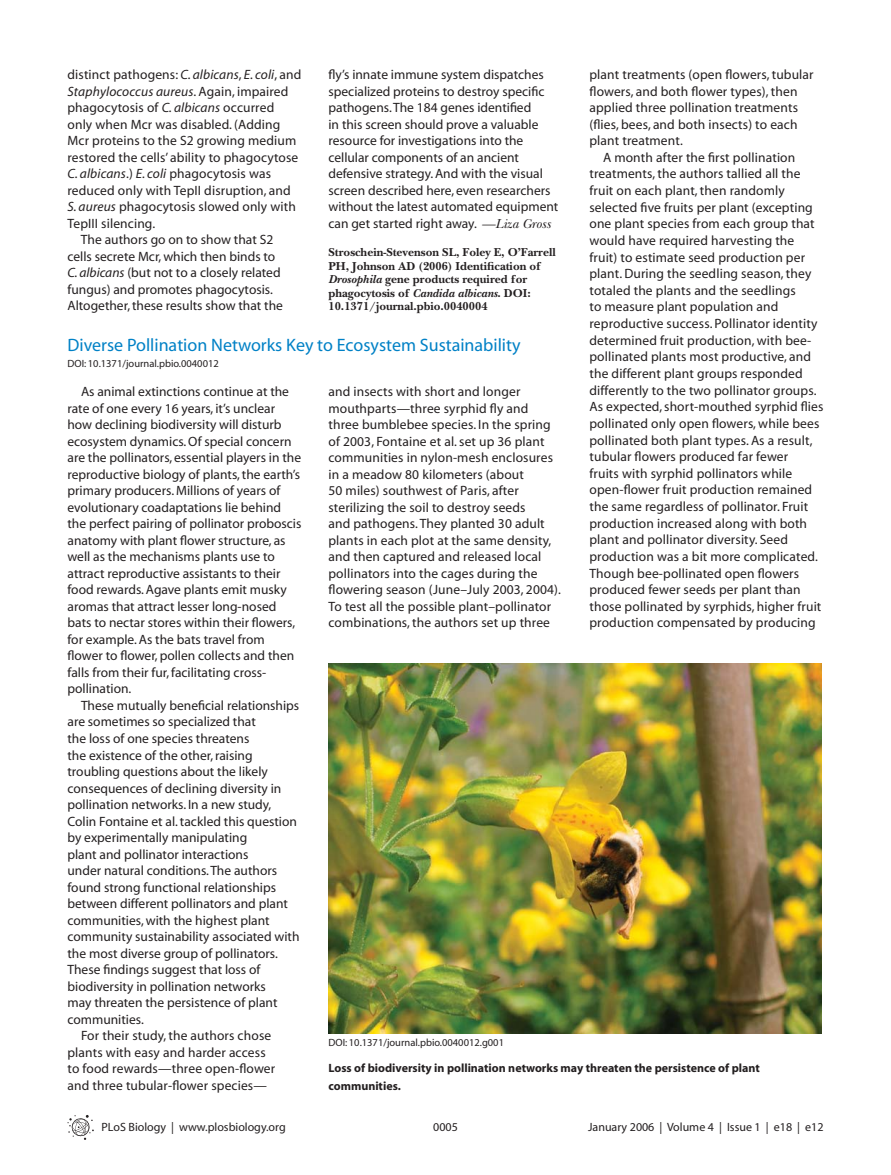
<style>
.page{position:relative;width:891px;height:1175px;background:#fff}
.page>*{position:absolute;margin:0;border:0;box-sizing:border-box;transform-origin:0 0}
.t1{font:18px "Myriad";color:#0081c6}
.t2{font:13.5px/16.5px "Myriad";letter-spacing:.005em;color:#231f20}
.t3{font:italic 13.5px "Myriad";letter-spacing:.01em;color:#231f20}
.t4{font:700 12px/13.6px "PLB Iserif";color:#231f20}
.t5{font:700 12px/18px "Myriad";color:#231f20}
.t6{font:12px "Myriad";color:#231f20}
.t7{font:10.5px "Myriad";color:#231f20}
.s1{font-family:"PLB Iserif";font-weight:500;font-style:italic}
.s2{font-style:italic}
.s3{font-style:normal}
</style>
<div class="page">
<svg style="left:68px;top:1115px;width:26px;height:24px"></svg>
<img style="left:328px;top:664px;width:494px;height:369px">
<p class="t2" style="left:328px;top:67px;width:231px">fly’s innate immune system dispatches specialized proteins to destroy specific pathogens. The 184 genes identified<br>in this screen should prove a valuable resource for investigations into the cellular components of an ancient defensive strategy. And with the visual screen described here, even researchers without the latest automated equipment can get started right away. <span class="s1">—Liza Gross</span></p>
<p class="t4" style="left:328px;top:247px;width:229px">Stroschein-Stevenson SL, Foley E, O’Farrell PH, Johnson AD (2006) Identification of <span class="s2">Drosophila</span> gene products required for phagocytosis of <span class="s2">Candida albicans</span>. DOI:<br>10.1371/journal.pbio.0040004</p>
<p class="t2" style="left:590px;top:67px;width:226px">plant treatments (open flowers, tubular flowers, and both flower types), then applied three pollination treatments (flies, bees, and both insects) to each plant treatment.</p>
<p class="t2" style="left:590px;top:150px;width:236px;text-indent:14px">A month after the first pollination treatments, the authors tallied all the fruit on each plant, then randomly selected five fruits per plant (excepting one plant species from each group that would have required harvesting the fruit) to estimate seed production per plant. During the seedling season, they totaled the plants and the seedlings<br>to measure plant population and reproductive success. Pollinator identity determined fruit production, with bee&shy;pollinated plants most productive, and the different plant groups responded differently to the two pollinator groups.<br>As expected, short-mouthed syrphid flies pollinated only open flowers, while bees pollinated both plant types. As a result, tubular flowers produced far fewer<br>fruits with syrphid pollinators while open-flower fruit production remained the same regardless of pollinator. Fruit production increased along with both plant and pollinator diversity. Seed production was a bit more complicated.<br>Though bee-pollinated open flowers produced fewer seeds per plant than those pollinated by syrphids, higher fruit production compensated by producing</p>
<p class="t2" style="left:67px;top:67px;width:235px">distinct pathogens: <span class="s2">C. albicans</span>, <span class="s2">E. coli</span>, and</p>
<p class="t3" style="left:67px;top:86px;width:222px">Staphylococcus aureus<span class="s3">. Again, impaired</span></p>
<p class="t2" style="left:67px;top:100px;width:208px">phagocytosis of <span class="s2">C. albicans</span> occurred</p>
<p class="t2" style="left:67px;top:117px;width:214px">only when Mcr was disabled. (Adding</p>
<p class="t2" style="left:67px;top:133px;width:230px">Mcr proteins to the S2 growing medium</p>
<p class="t2" style="left:67px;top:150px;width:232px">restored the cells’ ability to phagocytose</p>
<p class="t2" style="left:67px;top:166px;width:205px"><span class="s2">C. albicans</span>.) <span class="s2">E. coli</span> phagocytosis was</p>
<p class="t2" style="left:67px;top:183px;width:225px">reduced only with TepII disruption, and</p>
<p class="t2" style="left:67px;top:199px;width:230px"><span class="s2">S. aureus</span> phagocytosis slowed only with</p>
<p class="t2" style="left:67px;top:216px;width:89px">TepIII silencing.</p>
<p class="t2" style="left:81px;top:232px;width:194px">The authors go on to show that S2</p>
<p class="t2" style="left:67px;top:249px;width:209px">cells secrete Mcr, which then binds to</p>
<p class="t2" style="left:67px;top:265px;width:215px"><span class="s2">C. albicans</span> (but not to a closely related</p>
<p class="t2" style="left:67px;top:282px;width:207px">fungus) and promotes phagocytosis.</p>
<p class="t2" style="left:67px;top:298px;width:217px">Altogether, these results show that the</p>
<h1 class="t1" style="left:68px;top:338px;width:455px">Diverse Pollination Networks Key to Ecosystem Sustainability</h1>
<p class="t7" style="left:68px;top:360px;width:153px">DOI: 10.1371/journal.pbio.0040012</p>
<p class="t2" style="left:329px;top:384px;width:234px">and insects with short and longer mouthparts—three syrphid fly and three bumblebee species. In the spring of 2003, Fontaine et al. set up 36 plant communities in nylon-mesh enclosures in a meadow 80 kilometers (about<br>50 miles) southwest of Paris, after sterilizing the soil to destroy seeds<br>and pathogens. They planted 30 adult plants in each plot at the same density, and then captured and released local pollinators into the cages during the flowering season (June–July 2003, 2004).<br>To test all the possible plant–pollinator combinations, the authors set up three</p>
<p class="t2" style="left:68px;top:384px;width:235px;text-indent:14px">As animal extinctions continue at the rate of one every 16 years, it’s unclear how declining biodiversity will disturb ecosystem dynamics. Of special concern are the pollinators, essential players in the reproductive biology of plants, the earth’s primary producers. Millions of years of evolutionary coadaptations lie behind the perfect pairing of pollinator proboscis anatomy with plant flower structure, as well as the mechanisms plants use to attract reproductive assistants to their food rewards. Agave plants emit musky aromas that attract lesser long-nosed bats to nectar stores within their flowers, for example. As the bats travel from flower to flower, pollen collects and then falls from their fur, facilitating cross&shy;pollination.</p>
<p class="t2" style="left:81px;top:698px;width:220px">These mutually beneficial relationships</p>
<p class="t2" style="left:68px;top:714px;width:190px">are sometimes so specialized that</p>
<p class="t2" style="left:68px;top:731px;width:183px">the loss of one species threatens</p>
<p class="t2" style="left:68px;top:747px;width:187px">the existence of the other, raising</p>
<p class="t2" style="left:68px;top:764px;width:202px">troubling questions about the likely</p>
<p class="t2" style="left:68px;top:780px;width:215px">consequences of declining diversity in</p>
<p class="t2" style="left:68px;top:797px;width:205px">pollination networks. In a new study,</p>
<p class="t2" style="left:68px;top:813px;width:231px">Colin Fontaine et al. tackled this question</p>
<p class="t2" style="left:68px;top:830px;width:181px">by experimentally manipulating</p>
<p class="t2" style="left:68px;top:846px;width:182px">plant and pollinator interactions</p>
<p class="t2" style="left:68px;top:863px;width:211px">under natural conditions. The authors</p>
<p class="t2" style="left:68px;top:879px;width:210px">found strong functional relationships</p>
<p class="t2" style="left:68px;top:896px;width:222px">between different pollinators and plant</p>
<p class="t2" style="left:68px;top:912px;width:204px">communities, with the highest plant</p>
<p class="t2" style="left:68px;top:929px;width:234px">community sustainability associated with</p>
<p class="t2" style="left:68px;top:945px;width:212px">the most diverse group of pollinators.</p>
<p class="t2" style="left:68px;top:962px;width:195px">These findings suggest that loss of</p>
<p class="t2" style="left:68px;top:978px;width:200px">biodiversity in pollination networks</p>
<p class="t2" style="left:68px;top:995px;width:211px">may threaten the persistence of plant</p>
<p class="t2" style="left:68px;top:1011px;width:78px">communities.</p>
<p class="t2" style="left:81px;top:1028px;width:192px">For their study, the authors chose</p>
<p class="t2" style="left:68px;top:1044px;width:200px">plants with easy and harder access</p>
<p class="t2" style="left:68px;top:1061px;width:209px">to food rewards—three open-flower</p>
<p class="t2" style="left:68px;top:1077px;width:201px">and three tubular-flower species—</p>
<p class="t7" style="left:328px;top:1039px;width:177px">DOI: 10.1371/journal.pbio.0040012.g001</p>
<p class="t5" style="left:328px;top:1059px;width:433px">Loss of biodiversity in pollination networks may threaten the persistence of plant communities.</p>
<p class="t6" style="left:588px;top:1122px;width:237px">January 2006 | Volume 4 | Issue 1 | e18 | e12</p>
<p class="t6" style="left:102px;top:1122px;width:186px">PLoS Biology | www.plosbiology.org</p>
<p class="t6" style="left:433px;top:1122px;width:26px">0005</p>
</div>
